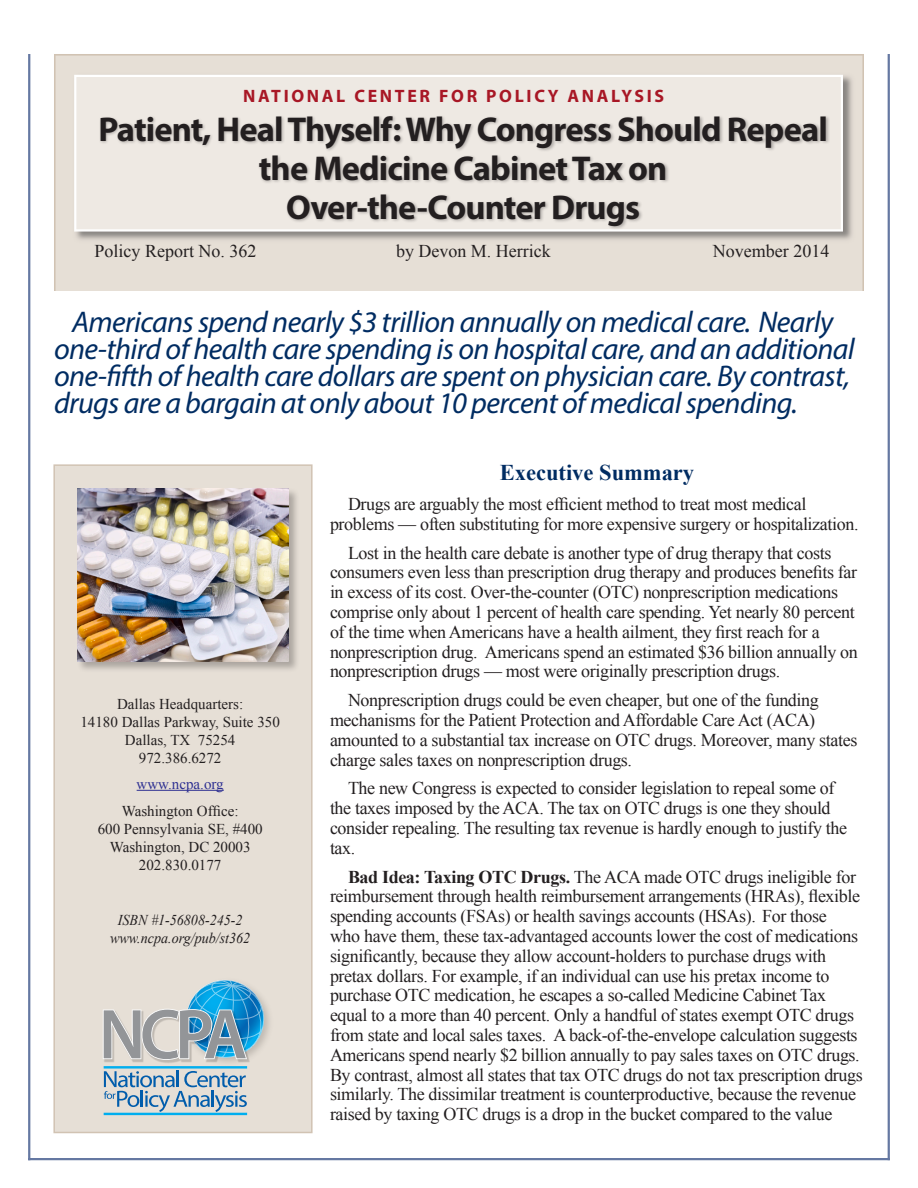
<style>
.page{position:relative;width:918px;height:1188px;background:#fff}
.page>*{position:absolute;margin:0;border:0;box-sizing:border-box;transform-origin:0 0}
.Headline{font:700 34.5px/39px "Myriad Pro";letter-spacing:-.025em;color:#231f20;text-align:center}
.NCPA_Text_for_Body_o{font:italic 30px/27px "Myriad Pro";letter-spacing:-.02em;color:#002c62}
.Headings{font:700 22.5px "Times New Roman";color:#002c62}
.NCPA_Text_Executive{font:18px/19.8px "Times New Roman";letter-spacing:-.02em;color:#231f20}
.NCPA_Text_Executive-2{font:18px "Times New Roman";color:#231f20}
.t1{font:700 18px "Myriad Pro";letter-spacing:.15em;color:#a81725}
.Address{font:15px "Times New Roman";color:#231f20}
.Callout{font:italic 15px "Times New Roman";color:#231f20;scale:.94 1}
.Address-2{font:15px "Times New Roman";color:#2e3092}
.s1{font-weight:700}
</style>
<div class="page">
<div style="left:54px;top:54px;width:810px;height:237px;background:#e6dfd6"></div>
<img style="left:72px;top:72px;width:783px;height:172px">
<svg style="left:74px;top:75px;width:769px;height:157px;background:#eeeae4"></svg>
<div style="left:53px;top:464px;width:260px;height:669px;background:#e6dfd6;border:2px solid #d1c3b3"></div>
<div style="left:99px;top:114px;width:731px;height:116px;background:#231f20;opacity:.3"></div>
<div style="left:77px;top:488px;width:223px;height:185px;background:#231f20;opacity:.3"></div>
<img style="left:78px;top:489px;width:210px;height:173px">
<hr style="left:28px;top:54px;width:2px;height:1106px;background:#6578a2">
<hr style="left:888px;top:54px;width:2px;height:1106px;background:#6578a2">
<hr style="left:28px;top:1158px;width:862px;height:2px;background:#6578a2">
<hr style="left:137px;top:790px;width:87px;height:1px;background:#2e3092">
<svg style="left:104px;top:1070px;width:143px;height:42px"></svg>
<hr style="left:104px;top:1113px;width:143px;height:2px;background:#00aeef">
<hr style="left:104px;top:1066px;width:143px;height:3px;background:#00aeef">
<img style="left:104px;top:1060px;width:146px;height:4px">
<svg style="left:103px;top:980px;width:161px;height:80px"></svg>
<p class="t1" style="left:243px;top:84px;width:422px">NATIONAL CENTER FOR POLICY ANALYSIS</p>
<p class="Headline" style="left:98px;top:109px;width:731px">Patient, Heal Thyself: Why Congress Should Repeal the Medicine Cabinet Tax on</p>
<p class="Headline" style="left:286px;top:187px;width:355px">Over-the-Counter Drugs</p>
<p class="NCPA_Text_Executive-2" style="left:94px;top:239px;width:163px">Policy Report No. 362</p>
<p class="NCPA_Text_Executive-2" style="left:396px;top:239px;width:156px">by Devon M. Herrick</p>
<p class="NCPA_Text_Executive-2" style="left:713px;top:239px;width:118px">November 2014</p>
<p class="NCPA_Text_for_Body_o" style="left:54px;top:307px;width:802px;text-indent:18px">Americans spend nearly $3 trillion annually on medical care. Nearly one-third of health care spending is on hospital care, and an additional one-fifth of health care dollars are spent on physician care. By contrast, drugs are a bargain at only about 10 percent of medical spending.</p>
<p class="Address" style="left:117px;top:694px;width:128px">Dallas Headquarters:</p>
<p class="Address" style="left:80px;top:712px;width:201px">14180 Dallas Parkway, Suite 350</p>
<p class="Address" style="left:125px;top:730px;width:112px">Dallas, TX 75254</p>
<p class="Address" style="left:139px;top:748px;width:84px">972.386.6272</p>
<p class="Address-2" style="left:137px;top:774px;width:89px">www.ncpa.org</p>
<p class="Address" style="left:122px;top:801px;width:118px">Washington Office:</p>
<p class="Address" style="left:98px;top:819px;width:167px">600 Pennsylvania SE, #400</p>
<p class="Address" style="left:110px;top:837px;width:142px">Washington, DC 20003</p>
<p class="Address" style="left:139px;top:855px;width:84px">202.830.0177</p>
<p class="Callout" style="left:118px;top:910px;width:134px">ISBN #1-56808-245-2</p>
<p class="Callout" style="left:110px;top:928px;width:151px">www.ncpa.org/pub/st362</p>
<p class="Headings" style="left:500px;top:457px;width:196px">Executive Summary</p>
<p class="NCPA_Text_Executive" style="left:330px;top:494px;width:530px;text-indent:18px">Drugs are arguably the most efficient method to treat most medical problems — often substituting for more expensive surgery or hospitalization.</p>
<p class="NCPA_Text_Executive" style="left:330px;top:542px;width:529px;text-indent:18px">Lost in the health care debate is another type of drug therapy that costs consumers even less than prescription drug therapy and produces benefits far in excess of its cost. Over-the-counter (OTC) nonprescription medications comprise only about 1 percent of health care spending. Yet nearly 80 percent of the time when Americans have a health ailment, they first reach for a nonprescription drug. Americans spend an estimated $36 billion annually on nonprescription drugs — most were originally prescription drugs.</p>
<p class="NCPA_Text_Executive" style="left:330px;top:690px;width:529px;text-indent:18px">Nonprescription drugs could be even cheaper, but one of the funding mechanisms for the Patient Protection and Affordable Care Act (ACA) amounted to a substantial tax increase on OTC drugs. Moreover, many states charge sales taxes on nonprescription drugs.</p>
<p class="NCPA_Text_Executive" style="left:330px;top:778px;width:519px;text-indent:18px">The new Congress is expected to consider legislation to repeal some of the taxes imposed by the ACA. The tax on OTC drugs is one they should consider repealing. The resulting tax revenue is hardly enough to justify the tax.</p>
<p class="NCPA_Text_Executive" style="left:330px;top:866px;width:534px;text-indent:18px"><span class="s1">Bad Idea: Taxing OTC Drugs.</span> The ACA made OTC drugs ineligible for reimbursement through health reimbursement arrangements (HRAs), flexible spending accounts (FSAs) or health savings accounts (HSAs). For those<br>who have them, these tax-advantaged accounts lower the cost of medications significantly, because they allow account-holders to purchase drugs with pretax dollars. For example, if an individual can use his pretax income to purchase OTC medication, he escapes a so-called Medicine Cabinet Tax equal to a more than 40 percent. Only a handful of states exempt OTC drugs from state and local sales taxes. A back-of-the-envelope calculation suggests Americans spend nearly $2 billion annually to pay sales taxes on OTC drugs.<br>By contrast, almost all states that tax OTC drugs do not tax prescription drugs similarly. The dissimilar treatment is counterproductive, because the revenue raised by taxing OTC drugs is a drop in the bucket compared to the value</p>
</div>
